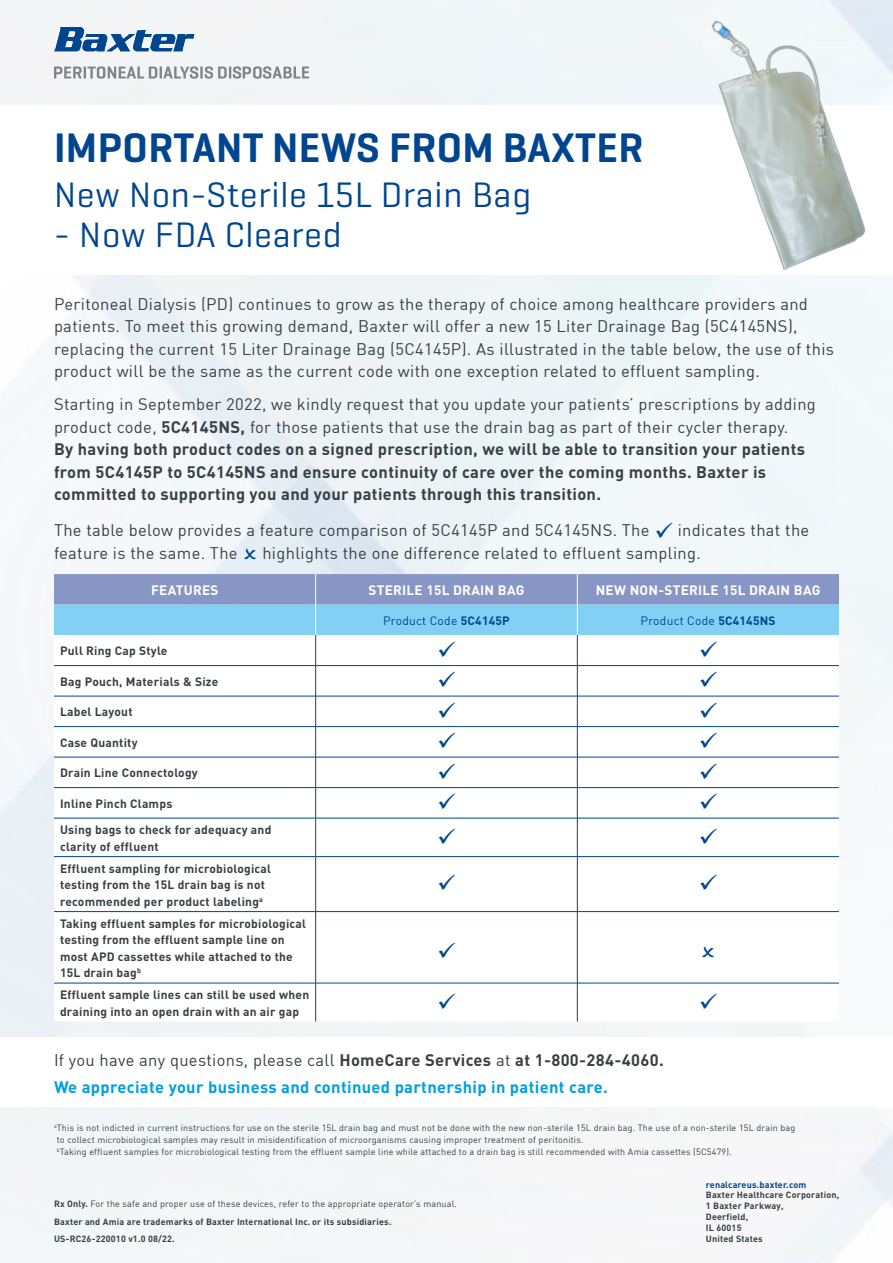
<style>
.page{position:relative;width:893px;height:1263px;background:#fff}
.page>*{position:absolute;margin:0;border:0;box-sizing:border-box;transform-origin:0 0}
.t1{font:600 42px "Geogrotesque";letter-spacing:.01em;color:#00468e}
.t2{font:36px "Geogrotesque";letter-spacing:.02em;color:#00468e}
.t3{font:16.5px/22.5px "DIN";letter-spacing:.02em;color:#384044}
.t4{font:700 16.5px/22.5px "DIN";letter-spacing:.02em;color:#384044}
.t5{font:700 16.5px/27.3px "DIN";letter-spacing:.02em;color:#009fe3}
.t6{font:700 13.5px "DIN";letter-spacing:.02em;color:#fff}
.t7{font:700 12px/16.5px "DIN";letter-spacing:.02em;color:#384044}
.t8{font:12px "DIN";letter-spacing:.02em;color:#00468e}
.t9{font:9px/12px "DIN";letter-spacing:.02em;color:#384044}
.t10{font:700 9px/10.8px "DIN";letter-spacing:.02em;color:#384044}
.t11{font:700 9px "DIN";letter-spacing:.02em;color:#00468e}
.s1{font-weight:400}
.s2{color:#00468e}
.s3{font-weight:700}
.s4{font-weight:400;color:#384044}
.s5{color:#384044}
</style>
<div class="page">
<svg style="left:54px;top:574px;width:785px;height:61px;background:#86b3dd"></svg>
<svg style="left:54px;top:635px;width:785px;height:386px"></svg>
<hr style="left:315px;top:574px;width:1px;height:31px;background:#fff">
<hr style="left:577px;top:574px;width:1px;height:31px;background:#fff">
<hr style="left:315px;top:605px;width:1px;height:30px;background:#fff">
<hr style="left:577px;top:605px;width:1px;height:30px;background:#fff">
<hr style="left:315px;top:635px;width:1px;height:30px;background:#00468e">
<hr style="left:577px;top:635px;width:1px;height:30px;background:#00468e">
<hr style="left:54px;top:665px;width:262px;height:1px;background:#00468e">
<hr style="left:316px;top:665px;width:261px;height:1px;background:#00468e">
<hr style="left:315px;top:666px;width:1px;height:30px;background:#00468e">
<hr style="left:577px;top:665px;width:262px;height:1px;background:#00468e">
<hr style="left:577px;top:666px;width:1px;height:30px;background:#00468e">
<hr style="left:54px;top:696px;width:262px;height:1px;background:#00468e">
<hr style="left:316px;top:696px;width:261px;height:1px;background:#00468e">
<hr style="left:315px;top:696px;width:1px;height:30px;background:#00468e">
<hr style="left:577px;top:696px;width:262px;height:1px;background:#00468e">
<hr style="left:577px;top:696px;width:1px;height:30px;background:#00468e">
<hr style="left:54px;top:726px;width:262px;height:1px;background:#00468e">
<hr style="left:316px;top:726px;width:261px;height:1px;background:#00468e">
<hr style="left:315px;top:727px;width:1px;height:30px;background:#00468e">
<hr style="left:577px;top:726px;width:262px;height:1px;background:#00468e">
<hr style="left:577px;top:727px;width:1px;height:30px;background:#00468e">
<hr style="left:54px;top:757px;width:262px;height:1px;background:#00468e">
<hr style="left:316px;top:757px;width:261px;height:1px;background:#00468e">
<hr style="left:315px;top:757px;width:1px;height:30px;background:#00468e">
<hr style="left:577px;top:757px;width:262px;height:1px;background:#00468e">
<hr style="left:577px;top:757px;width:1px;height:30px;background:#00468e">
<hr style="left:54px;top:787px;width:262px;height:1px;background:#00468e">
<hr style="left:316px;top:787px;width:261px;height:1px;background:#00468e">
<hr style="left:315px;top:788px;width:1px;height:30px;background:#00468e">
<hr style="left:577px;top:787px;width:262px;height:1px;background:#00468e">
<hr style="left:577px;top:788px;width:1px;height:30px;background:#00468e">
<hr style="left:54px;top:818px;width:262px;height:1px;background:#00468e">
<hr style="left:316px;top:818px;width:261px;height:1px;background:#00468e">
<hr style="left:315px;top:818px;width:1px;height:38px;background:#00468e">
<hr style="left:577px;top:818px;width:262px;height:1px;background:#00468e">
<hr style="left:577px;top:818px;width:1px;height:38px;background:#00468e">
<hr style="left:54px;top:856px;width:262px;height:1px;background:#00468e">
<hr style="left:316px;top:856px;width:261px;height:1px;background:#00468e">
<hr style="left:315px;top:857px;width:1px;height:54px;background:#00468e">
<hr style="left:577px;top:856px;width:262px;height:1px;background:#00468e">
<hr style="left:577px;top:857px;width:1px;height:54px;background:#00468e">
<hr style="left:54px;top:911px;width:262px;height:1px;background:#00468e">
<hr style="left:316px;top:911px;width:261px;height:1px;background:#00468e">
<hr style="left:315px;top:912px;width:1px;height:71px;background:#00468e">
<hr style="left:577px;top:911px;width:262px;height:1px;background:#00468e">
<hr style="left:577px;top:912px;width:1px;height:71px;background:#00468e">
<hr style="left:54px;top:983px;width:262px;height:1px;background:#00468e">
<hr style="left:316px;top:983px;width:261px;height:1px;background:#00468e">
<hr style="left:315px;top:983px;width:1px;height:38px;background:#00468e">
<hr style="left:577px;top:983px;width:262px;height:1px;background:#00468e">
<hr style="left:577px;top:983px;width:1px;height:38px;background:#00468e">
<svg style="left:54px;top:27px;width:140px;height:24px"></svg>
<svg style="left:54px;top:66px;width:255px;height:13px"></svg>
<img style="left:624px;top:0;width:269px;height:307px">
<svg style="left:702px;top:946px;width:12px;height:11px"></svg>
<svg style="left:244px;top:548px;width:12px;height:11px"></svg>
<svg style="left:439px;top:641px;width:16px;height:16px"></svg>
<svg style="left:700px;top:641px;width:17px;height:16px"></svg>
<svg style="left:439px;top:671px;width:16px;height:16px"></svg>
<svg style="left:700px;top:671px;width:17px;height:16px"></svg>
<svg style="left:439px;top:702px;width:16px;height:16px"></svg>
<svg style="left:700px;top:702px;width:17px;height:16px"></svg>
<svg style="left:439px;top:732px;width:16px;height:16px"></svg>
<svg style="left:700px;top:732px;width:17px;height:16px"></svg>
<svg style="left:439px;top:763px;width:16px;height:16px"></svg>
<svg style="left:700px;top:763px;width:17px;height:16px"></svg>
<svg style="left:439px;top:793px;width:16px;height:16px"></svg>
<svg style="left:700px;top:793px;width:17px;height:16px"></svg>
<svg style="left:439px;top:828px;width:16px;height:16px"></svg>
<svg style="left:700px;top:828px;width:17px;height:16px"></svg>
<svg style="left:439px;top:875px;width:16px;height:15px"></svg>
<svg style="left:700px;top:875px;width:17px;height:15px"></svg>
<svg style="left:439px;top:942px;width:16px;height:16px"></svg>
<svg style="left:439px;top:993px;width:16px;height:15px"></svg>
<svg style="left:700px;top:993px;width:17px;height:15px"></svg>
<h1 class="t1" style="left:54px;top:122px;width:591px">IMPORTANT NEWS FROM BAXTER</h1>
<h2 class="t2" style="left:54px;top:172px;width:479px">New Non-Sterile 15L Drain Bag</h2>
<h2 class="t2" style="left:54px;top:213px;width:289px">- Now FDA Cleared</h2>
<p class="t3" style="left:54px;top:292px;width:782px">Peritoneal Dialysis (PD) continues to grow as the therapy of choice among healthcare providers and patients. To meet this growing demand, Baxter will offer a new 15 Liter Drainage Bag (5C4145NS), replacing the current 15 Liter Drainage Bag (5C4145P). As illustrated in the table below, the use of this product will be the same as the current code with one exception related to effluent sampling.</p>
<p class="t4" style="left:54px;top:392px;width:763px"><span class="s1">Starting in September 2022, we kindly request that you update your patients’ prescriptions by adding product code,</span> 5C4145NS, <span class="s1">for those patients that use the drain bag as part of their cycler therapy.<br></span>By having both product codes on a signed prescription, we will be able to transition your patients from 5C4145P to 5C4145NS and ensure continuity of care over the coming months. Baxter is committed to supporting you and your patients through this transition.</p>
<p class="t3" style="left:54px;top:519px;width:757px">The table below provides a feature comparison of 5C4145P and 5C4145NS. The <span class="s2">✓</span> indicates that the feature is the same. The</p>
<p class="t3" style="left:262px;top:541px;width:440px">highlights the one difference related to effluent sampling.</p>
<p class="t6" style="left:151px;top:581px;width:69px">FEATURES</p>
<p class="t6" style="left:368px;top:581px;width:158px">STERILE 15L DRAIN BAG</p>
<p class="t6" style="left:596px;top:581px;width:226px">NEW NON-STERILE 15L DRAIN BAG</p>
<p class="t8" style="left:383px;top:613px;width:128px">Product Code <span class="s3">5C4145P</span></p>
<p class="t8" style="left:641px;top:613px;width:137px">Product Code <span class="s3">5C4145NS</span></p>
<p class="t7" style="left:60px;top:642px;width:109px">Pull Ring Cap Style</p>
<p class="t7" style="left:60px;top:673px;width:160px">Bag Pouch, Materials &amp; Size</p>
<p class="t7" style="left:60px;top:703px;width:74px">Label Layout</p>
<p class="t7" style="left:60px;top:734px;width:79px">Case Quantity</p>
<p class="t7" style="left:60px;top:764px;width:139px">Drain Line Connectology</p>
<p class="t7" style="left:60px;top:795px;width:114px">Inline Pinch Clamps</p>
<p class="t7" style="left:60px;top:821px;width:213px">Using bags to check for adequacy and clarity of effluent</p>
<p class="t7" style="left:60px;top:859px;width:213px">Effluent sampling for microbiological testing from the 15L drain bag is not recommended per product labeling<sup>a</sup></p>
<p class="t7" style="left:60px;top:914px;width:248px">Taking effluent samples for microbiological testing from the effluent sample line on most APD cassettes while attached to the 15L drain bag<sup>b</sup></p>
<p class="t7" style="left:60px;top:986px;width:251px">Effluent sample lines can still be used when draining into an open drain with an air gap</p>
<p class="t5" style="left:54px;top:1046px;width:611px"><span class="s4">If you have any questions, please call</span> <span class="s5">HomeCare Services</span> <span class="s4">at</span> <span class="s5">at 1-800-284-4060.<br></span>We appreciate your business and continued partnership in patient care.</p>
<p class="t9" style="left:57px;top:1121px;width:740px;text-indent:-3px"><sup>a</sup>This is not indicted in current instructions for use on the sterile 15L drain bag and must not be done with the new non-sterile 15L drain bag. The use of a non-sterile 15L drain bag to collect microbiological samples may result in misidentification of microorganisms causing improper treatment of peritonitis.<br><sup>b</sup>Taking effluent samples for microbiological testing from the effluent sample line while attached to a drain bag is still recommended with Amia cassettes (5C5479).</p>
<p class="t11" style="left:706px;top:1178px;width:102px">renalcareus.baxter.com</p>
<p class="t10" style="left:706px;top:1189px;width:135px">Baxter Healthcare Corporation,<br>1 Baxter Parkway,<br>Deerfield,<br>IL 60015<br>United States</p>
<p class="t10" style="left:54px;top:1195px;width:404px;line-height:17.2px">Rx Only. <span class="s1">For the safe and proper use of these devices, refer to the appropriate operator’s manual.<br></span>Baxter and Amia are trademarks of Baxter International Inc. or its subsidiaries.<br>US-RC26-220010 v1.0 08/22.</p>
</div>
